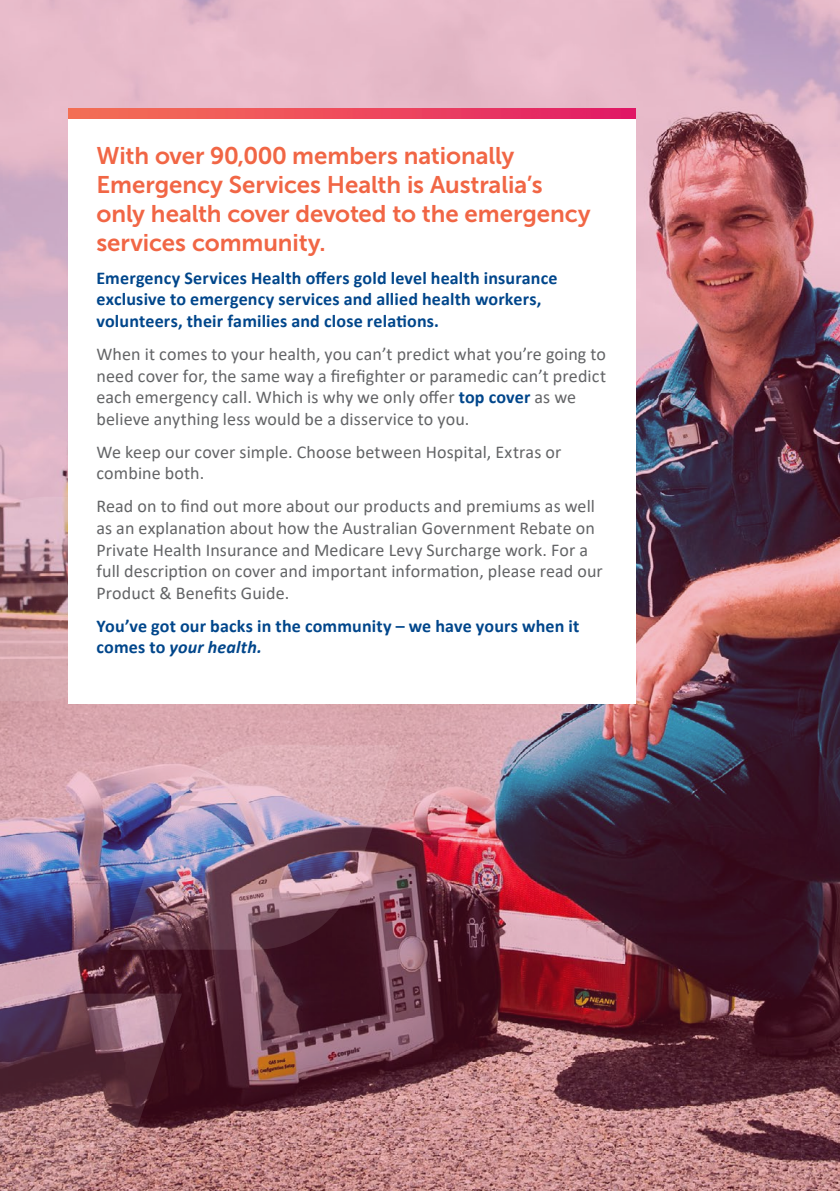
<style>
.page{position:relative;width:840px;height:1191px;background:#fff}
.page>*{position:absolute;margin:0;border:0;box-sizing:border-box;transform-origin:0 0}
.t1{font:24px/28.8px "Museo Sans 700";letter-spacing:-.005em;color:#f16645}
.t2{font:18px/21.6px "Calibri";letter-spacing:.005em;color:#636466}
.t3{font:700 18px/21.6px "Calibri";letter-spacing:.01em;color:#00468b}
.s1{font-weight:700;color:#00468b}
.s2{font-style:italic}
</style>
<div class="page">
<img style="left:0;top:0;width:839px;height:1191px">
<svg style="left:0;top:993px;width:182px;height:198px;background:#855761"></svg>
<svg style="left:0;top:497px;width:68px;height:204px;background:#be939a"></svg>
<img style="left:120px;top:745px;width:280px;height:204px">
<div style="left:68px;top:118px;width:567px;height:585px;background:#fff"></div>
<img style="left:68px;top:108px;width:567px;height:10px">
<h1 class="t1" style="left:96px;top:142px;width:495px">With over 90,000 members nationally Emergency Services Health is Australia’s only health cover devoted to the emergency services community.</h1>
<p class="t3" style="left:96px;top:267px;width:462px">Emergency Services Health offers gold level health insurance exclusive to emergency services and allied health workers, volunteers, their families and close relations.</p>
<p class="t2" style="left:96px;top:343px;width:511px">When it comes to your health, you can’t predict what you’re going to need cover for, the same way a firefighter or paramedic can’t predict each emergency call. Which is why we only offer <span class="s1">top cover</span> as we believe anything less would be a disservice to you.</p>
<p class="t2" style="left:96px;top:440px;width:466px">We keep our cover simple. Choose between Hospital, Extras or combine both.</p>
<p class="t2" style="left:96px;top:495px;width:507px">Read on to find out more about our products and premiums as well as an explanation about how the Australian Government Rebate on Private Health Insurance and Medicare Levy Surcharge work. For a full description on cover and important information, please read our Product &amp; Benefits Guide.</p>
<p class="t3" style="left:96px;top:614px;width:484px">You’ve got our backs in the community – we have yours when it comes to <span class="s2">your health.</span></p>
</div>
